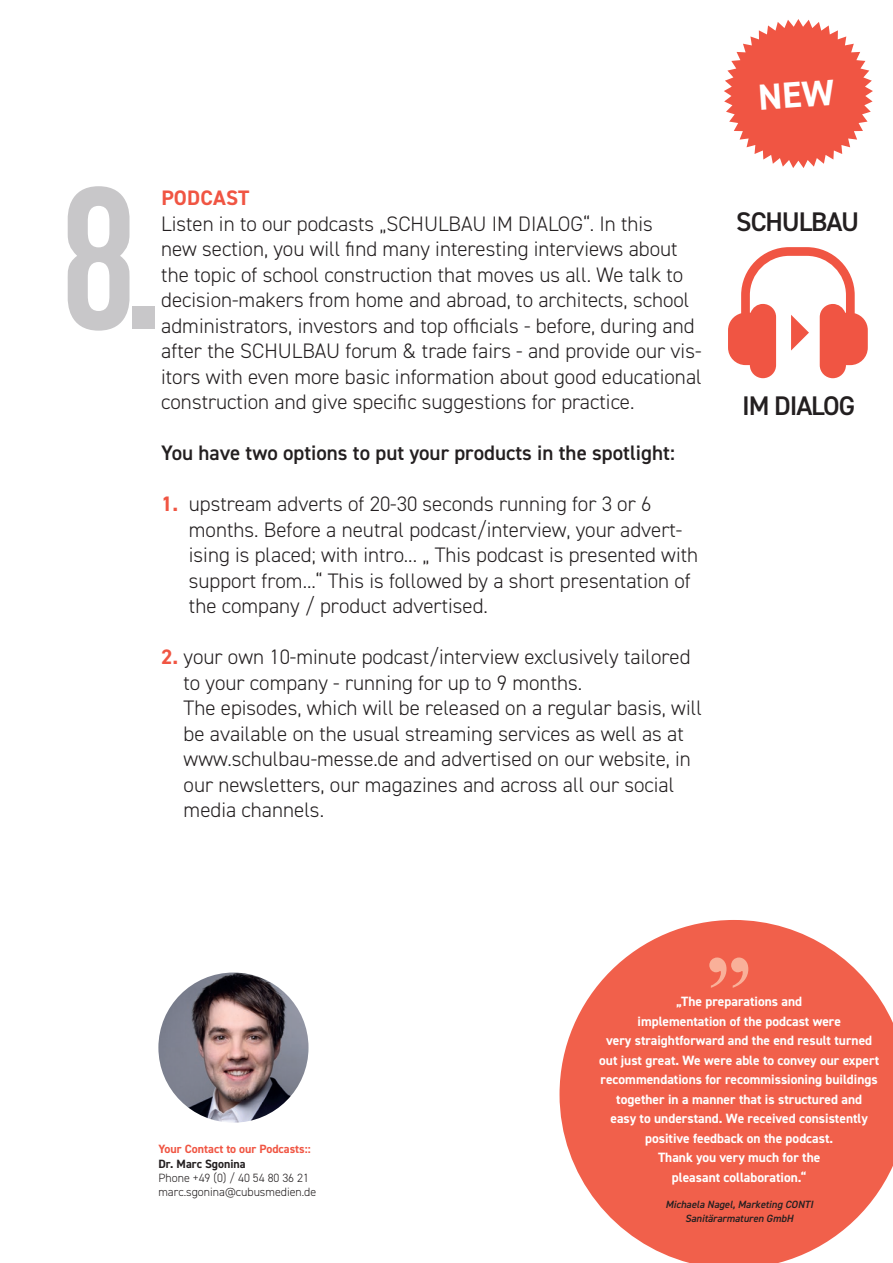
<style>
.page{position:relative;width:893px;height:1263px;background:#fff}
.page>*{position:absolute;margin:0;border:0;box-sizing:border-box;transform-origin:0 0}
.t1{font:200.55px "DIN Condensed";color:#c8c7c9}
.t2{font:700 92.85px "Times New Roman";color:#f9b099}
.t3{font:600 27px "DIN2014";letter-spacing:-.04em;color:#231f20}
.t4{font:300 21px/25.5px "DIN2014";color:#231f20}
.t5{font:600 21px "DIN2014";color:#231f20}
.t6{font:700 21px "DIN2014";letter-spacing:.01em;color:#f05543}
.t7{font:700 13.5px/19.5px "DIN2014";color:#fff;text-align:center}
.t8{font:300 12px/14.2px "DIN2014";color:#231f20}
.t9{font:700 12px "DIN2014";color:#f05543}
.t10{font:700 12px "DIN2014";color:#231f20}
.t11{font:italic 600 10.5px/13.5px "DIN2014";color:#231f20;text-align:center}
.s1{font-weight:700;color:#f05543}
</style>
<div class="page">
<svg style="left:728px;top:247px;width:140px;height:131px"></svg>
<img style="left:158px;top:972px;width:150px;height:151px;border-radius:75px">
<svg style="left:559px;top:920px;width:334px;height:343px;fill:#f1604b"></svg>
<svg style="left:724px;top:19px;width:149px;height:149px"></svg>
<h1 class="t1" style="left:57px;top:148px;width:109px">8.</h1>
<p class="t6" style="left:161px;top:184px;width:90px">PODCAST</p>
<p class="t4" style="left:161px;top:211px;width:542px">Listen in to our podcasts „SCHULBAU IM DIALOG“. In this<br>new section, you will find many interesting interviews about the topic of school construction that moves us all. We talk to decision-makers from home and abroad, to architects, school administrators, investors and top officials - before, during and after the SCHULBAU forum &amp; trade fairs - and provide our vis&shy;itors with even more basic information about good educational construction and give specific suggestions for practice.</p>
<p class="t5" style="left:161px;top:439px;width:515px">You have two options to put your products in the spotlight:</p>
<p class="t4" style="left:189px;top:491px;width:511px;text-indent:-28px"><span class="s1">1.</span> upstream adverts of 20-30 seconds running for 3 or 6 months. Before a neutral podcast/interview, your advert&shy;ising is placed; with intro... „ This podcast is presented with support from...“ This is followed by a short presentation of the company / product advertised.</p>
<p class="t4" style="left:184px;top:644px;width:520px;text-indent:-22px"><span class="s1">2.</span> your own 10-minute podcast/interview exclusively tailored to your company - running for up to 9 months.<br>The episodes, which will be released on a regular basis, will be available on the usual streaming services as well as at www.schulbau-messe.de and advertised on our website, in our newsletters, our magazines and across all our social media channels.</p>
<p class="t3" style="left:736px;top:204px;width:125px">SCHULBAU</p>
<p class="t3" style="left:742px;top:388px;width:115px">IM DIALOG</p>
<h2 class="t2" style="left:705px;top:876px;width:48px">„</h2>
<p class="t9" style="left:158px;top:1141px;width:154px">Your Contact to our Podcasts::</p>
<p class="t10" style="left:158px;top:1155px;width:89px">Dr. Marc Sgonina</p>
<p class="t8" style="left:158px;top:1170px;width:159px">Phone +49 (0) / 40 54 80 36 21 marc.sgonina@cubusmedien.de</p>
<p class="t7" style="left:599px;top:992px;width:281px">„The preparations and<br>implementation of the podcast were<br>very straightforward and the end result turned out just great. We were able to convey our expert recommendations for recommissioning buildings together in a manner that is structured and<br>easy to understand. We received consistently positive feedback on the podcast.<br>Thank you very much for the<br>pleasant collaboration.“</p>
<p class="t11" style="left:665px;top:1197px;width:149px">Michaela Nagel, Marketing CONTI<br>Sanitärarmaturen GmbH</p>
</div>
